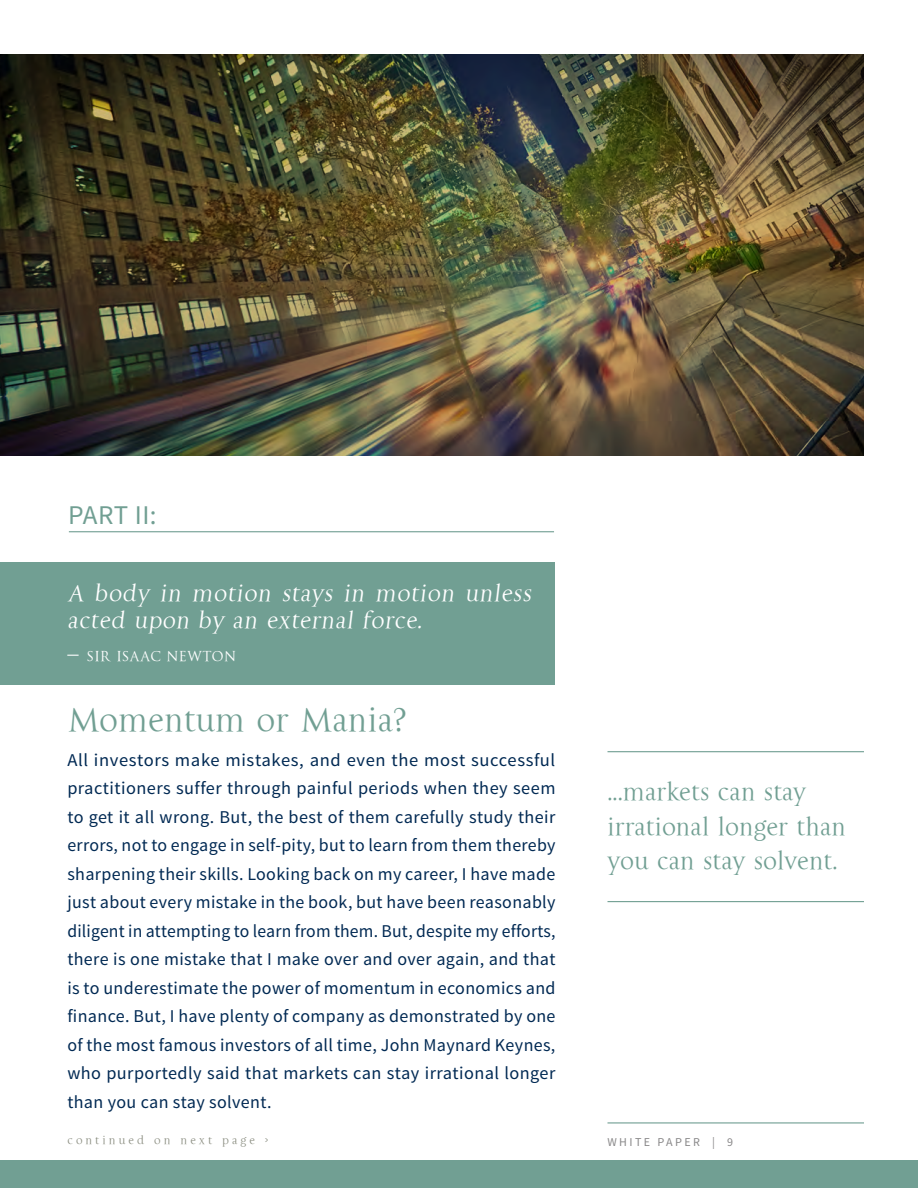
<style>
.page{position:relative;width:918px;height:1188px;background:#fff}
.page>*{position:absolute;margin:0;border:0;box-sizing:border-box;transform-origin:0 0}
.Article_Header{font:34.5px "La Gioconda OSTT";color:#719f93}
.Body_Page1{font:27px "Source Sans Pro";letter-spacing:.01em;color:#719f93}
.Body_Page1-2{font:25.5px/34.5px "La Gioconda OSTT";color:#719f93}
.Body_Page1-3{font:24px/27px "La Gioconda OSTT";color:#fff}
.Body_Page1-4{font:18px/28.5px "Source Sans Pro";letter-spacing:.02em;color:#002953;text-align:justify}
.Body_Page1-5{font:15px "La Gioconda OSTT";letter-spacing:.02em;color:#fff}
.t1{font:12px "La Gioconda OSTT";letter-spacing:.25em;color:#8b8e81}
.t2{font:12px "Source Sans Pro";letter-spacing:.2em;color:#888788}
.s1{font-size:22.5px}
</style>
<div class="page">
<img style="left:0;top:54px;width:864px;height:402px">
<hr style="left:69px;top:531px;width:485px;height:1px;background:#719f93">
<div style="left:0;top:1161px;width:918px;height:27px;background:#719f93"></div>
<div style="left:0;top:562px;width:554px;height:122px;background:#719f93"></div>
<hr style="left:608px;top:751px;width:256px;height:1px;background:#719f93">
<hr style="left:608px;top:901px;width:256px;height:1px;background:#719f93">
<hr style="left:608px;top:1122px;width:256px;height:2px;background:#719f93">
<p class="Body_Page1" style="left:68px;top:498px;width:90px">PART II:</p>
<p class="Body_Page1-3" style="left:68px;top:580px;width:469px">A body in motion stays in motion unless acted upon by an external force.</p>
<p class="Body_Page1-5" style="left:68px;top:648px;width:170px"><span class="s1">–</span> SIR ISAAC NEWTON</p>
<p class="Article_Header" style="left:67px;top:699px;width:341px">Momentum or Mania?</p>
<p class="Body_Page1-4" style="left:67px;top:746px;width:490px">All investors make mistakes, and even the most successful practitioners suffer through painful periods when they seem to get it all wrong. But, the best of them carefully study their errors, not to engage in self-pity, but to learn from them thereby sharpening their skills. Looking back on my career, I have made just about every mistake in the book, but have been reasonably diligent in attempting to learn from them. But, despite my efforts, there is one mistake that I make over and over again, and that is to underestimate the power of momentum in economics and finance. But, I have plenty of company as demonstrated by one of the most famous investors of all time, John Maynard Keynes, who purportedly said that markets can stay irrational longer than you can stay solvent.</p>
<p class="t1" style="left:68px;top:1133px;width:202px">continued on next page &gt;</p>
<p class="Body_Page1-2" style="left:608px;top:775px;width:240px">...markets can stay irrational longer than you can stay solvent.</p>
<p class="t2" style="left:608px;top:1135px;width:127px">WHITE PAPER | 9</p>
</div>
